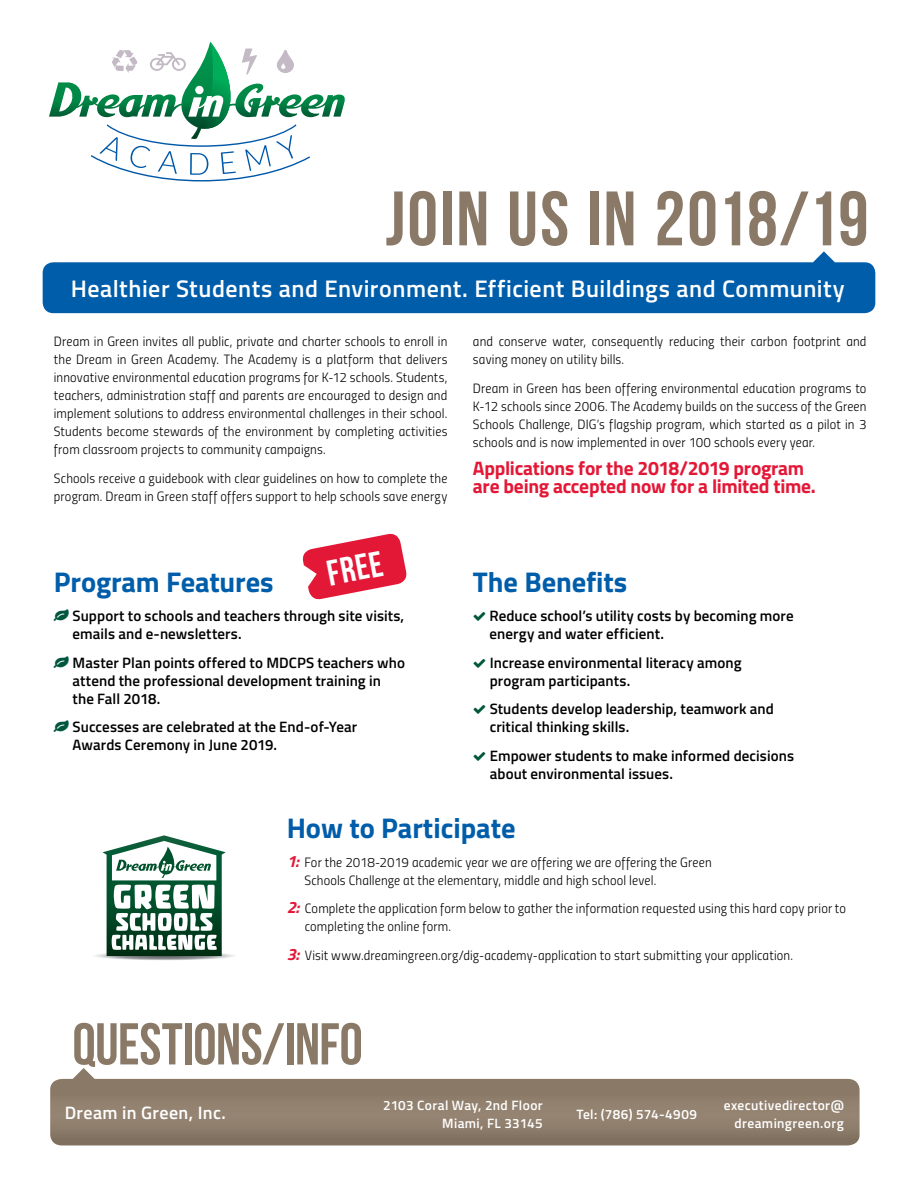
<style>
.page{position:relative;width:918px;height:1188px;background:#fff}
.page>*{position:absolute;margin:0;border:0;box-sizing:border-box;transform-origin:0 0}
.t1{font:76.95px "Bebas Neue";letter-spacing:.025em;color:#8a7967}
.t2{font:58.8px "Bebas Neue";letter-spacing:-.01em;color:#8a7967}
.t3{font:36px "Bebas Neue";color:#fff}
.t4{font:700 28.5px "Titillium";letter-spacing:-.005em;color:#005daa}
.t5{font:600 24px "Titillium";letter-spacing:.02em;color:#fff}
.t6{font:700 19.5px/18px "Titillium";letter-spacing:-.015em;color:#e31837}
.t7{font:600 18px "Titillium";letter-spacing:.02em;color:#fff}
.t8{font:600 15px/18px "Titillium";letter-spacing:.005em;color:#000}
.t9{font:13.5px/18px "Titillium Light Upright";letter-spacing:.01em;color:#000}
.t10{font:600 13.5px/18px "Titillium";letter-spacing:.03em;color:#fff;text-align:right}
.s1{font-family:"Titillium";font-weight:700;font-style:italic;font-size:16.5px;color:#e31837}
.s2{color:#00573d}
</style>
<div class="page">
<svg style="left:50px;top:1079px;width:810px;height:66px;background:#8c7c6a"></svg>
<svg style="left:73px;top:1068px;width:22px;height:22px"></svg>
<svg style="left:49px;top:42px;width:296px;height:140px"></svg>
<svg style="left:95px;top:835px;width:140px;height:125px"></svg>
<svg style="left:302px;top:533px;width:105px;height:67px"></svg>
<div style="left:43px;top:262px;width:832px;height:51px;background:#005daa;border-radius:11px"></div>
<svg style="left:813px;top:251px;width:22px;height:12px"></svg>
<h1 class="t1" style="left:386px;top:177px;width:485px">JOIN us IN 2018/19</h1>
<h3 class="t5" style="left:71px;top:271px;width:775px">Healthier Students and Environment. Efficient Buildings and Community</h3>
<p class="t9" style="left:54px;top:332px;width:395px;text-align:justify">Dream in Green invites all public, private and charter schools to enroll in the Dream in Green Academy. The Academy is a platform that delivers innovative environmental education programs for K-12 schools. Students, teachers, administration staff and parents are encouraged to design and implement solutions to address environmental challenges in their school.<br>Students become stewards of the environment by completing activities from classroom projects to community campaigns.</p>
<p class="t9" style="left:54px;top:468px;width:395px">Schools receive a guidebook with clear guidelines on how to complete the program. Dream in Green staff offers support to help schools save energy</p>
<p class="t9" style="left:473px;top:332px;width:395px">and conserve water, consequently reducing their carbon footprint and saving money on utility bills.</p>
<p class="t9" style="left:473px;top:378px;width:395px;text-align:justify">Dream in Green has been offering environmental education programs to K-12 schools since 2006. The Academy builds on the success of the Green Schools Challenge, DIG’s flagship program, which started as a pilot in 3 schools and is now implemented in over 100 schools every year.</p>
<h3 class="t6" style="left:473px;top:458px;width:345px">Applications for the 2018/2019 program are being accepted now for a limited time.</h3>
<h3 class="t3" style="left:324px;top:554px;width:57px;rotate:-11deg">FREE</h3>
<h3 class="t4" style="left:473px;top:561px;width:156px">The Benefits</h3>
<p class="t8" style="left:489px;top:606px;width:306px">Reduce school’s utility costs by becoming more energy and water efficient.</p>
<p class="t8" style="left:490px;top:653px;width:253px">Increase environmental literacy among program participants.</p>
<p class="t8" style="left:490px;top:699px;width:286px">Students develop leadership, teamwork and critical thinking skills.</p>
<p class="t8" style="left:490px;top:746px;width:306px">Empower students to make informed decisions about environmental issues.</p>
<h3 class="t4" style="left:287px;top:806px;width:230px">How to Participate</h3>
<p class="t9" style="left:304px;top:852px;width:409px;text-indent:-18px"><span class="s1">1:</span> For the 2018-2019 academic year we are offering we are offering the Green<br>Schools Challenge at the elementary, middle and high school level.</p>
<p class="t9" style="left:305px;top:899px;width:543px;text-indent:-18px"><span class="s1">2:</span> Complete the application form below to gather the information requested using this hard copy prior to completing the online form.</p>
<p class="t9" style="left:287px;top:945px;width:508px"><span class="s1">3:</span> Visit www.dreamingreen.org/dig-academy-application to start submitting your application.</p>
<h3 class="t4" style="left:54px;top:561px;width:221px">Program Features</h3>
<p class="t8" style="left:73px;top:606px;width:333px;text-indent:-19px"><span class="s2">●</span> Support to schools and teachers through site visits, emails and e-newsletters.</p>
<p class="t8" style="left:73px;top:653px;width:334px;text-indent:-19px"><span class="s2">●</span> Master Plan points offered to MDCPS teachers who attend the professional development training in the Fall 2018.</p>
<p class="t8" style="left:73px;top:717px;width:286px;text-indent:-19px"><span class="s2">●</span> Successes are celebrated at the End-of-Year<br>Awards Ceremony in June 2019.</p>
<h2 class="t2" style="left:72px;top:1012px;width:292px">QUESTIONS/INFO</h2>
<h3 class="t7" style="left:65px;top:1099px;width:163px">Dream in Green, Inc.</h3>
<p class="t10" style="left:724px;top:1096px;width:122px">executivedirector@ dreamingreen.org</p>
<p class="t10" style="left:383px;top:1096px;width:161px">2103 Coral Way, 2nd Floor<br>Miami, FL 33145</p>
<p class="t10" style="left:576px;top:1105px;width:122px">Tel: (786) 574-4909</p>
</div>
